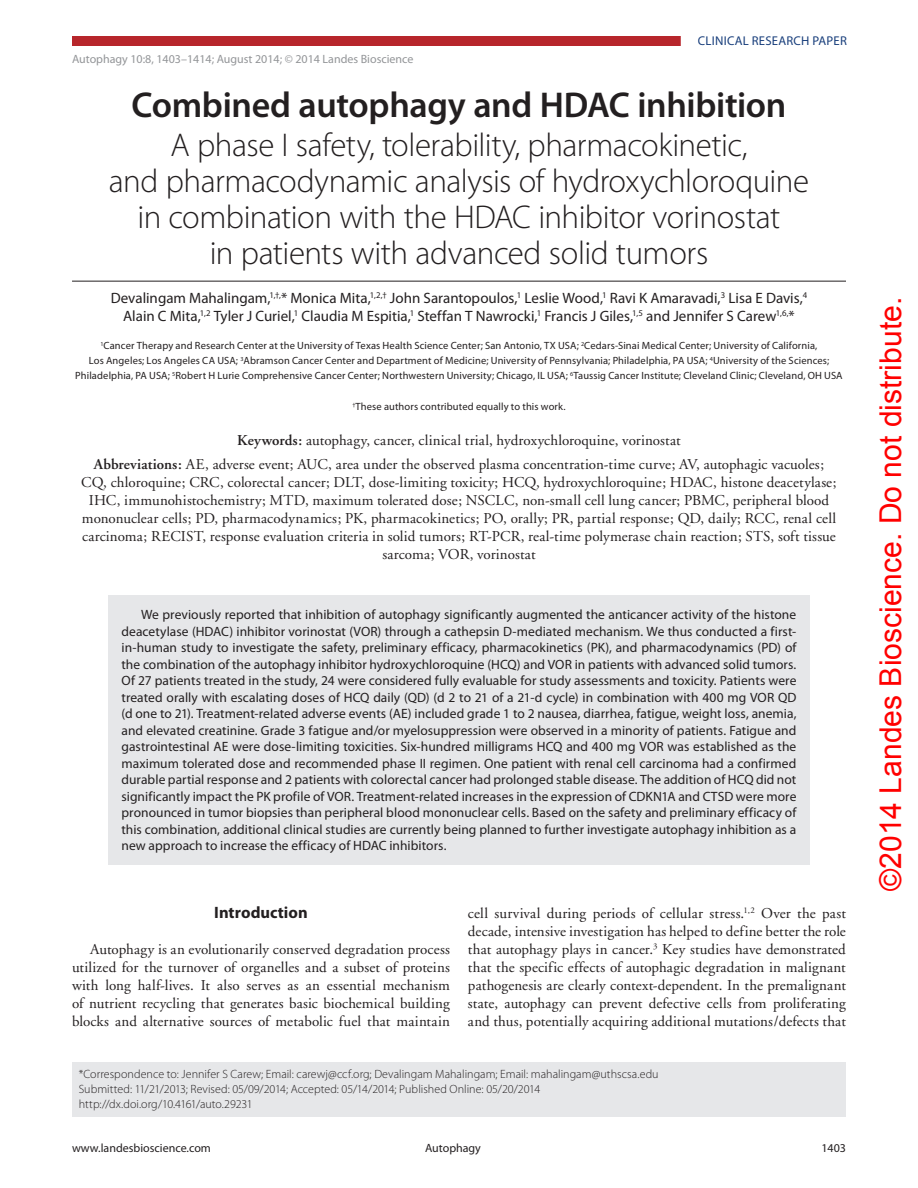
<style>
.page{position:relative;width:918px;height:1188px;background:#fff}
.page>*{position:absolute;margin:0;border:0;box-sizing:border-box;transform-origin:0 0}
.t1{font:600 36px "Myriad Pro";letter-spacing:-.01em;color:#231f20}
.t2{font:300 33px/36px "Myriad Pro";letter-spacing:-.015em;color:#231f20;text-align:center}
.t3{font:30.15px "Arial";color:#f00}
.t4{font:700 16.5px "Myriad Pro";color:#231f20}
.t5{font:15px/18px "Adobe Garamond";letter-spacing:.01em;color:#231f20;text-align:justify}
.t6{font:15px/18px "Myriad Pro";color:#231f20;text-align:center}
.t7{font:13.5px/16.5px "Myriad Pro";letter-spacing:.005em;color:#231f20;text-align:justify}
.t8{font:12.75px "Myriad Pro";letter-spacing:.02em;color:#193f7c}
.t9{font:300 12px/15px "Myriad Pro";color:#231f20}
.t10{font:12px "Myriad Pro";color:#939598}
.t11{font:12px "Myriad Pro";color:#231f20}
.t12{font:10.5px "Myriad Pro";letter-spacing:.015em;color:#231f20}
.s1{font-weight:600}
</style>
<div class="page">
<div style="left:72px;top:36px;width:774px;height:10px;background:#b7262b"></div>
<div style="left:680px;top:36px;width:166px;height:10px;background:#fff"></div>
<div style="left:72px;top:1062px;width:774px;height:55px;background:#e6e7e9"></div>
<hr style="left:72px;top:281px;width:774px;height:1px;background:#231f20">
<div style="left:108px;top:596px;width:702px;height:269px;background:#e6e7e9"></div>
<p class="t10" style="left:72px;top:52px;width:343px">Autophagy 10:8, 1403–1414; August 2014; © 2014 Landes Bioscience</p>
<p class="t8" style="left:698px;top:32px;width:148px">Clinical Research Paper</p>
<h1 class="t1" style="left:131px;top:82px;width:657px">Combined autophagy and HDAC inhibition</h1>
<h2 class="t2" style="left:109px;top:126px;width:702px">A phase I safety, tolerability, pharmacokinetic,<br>and pharmacodynamic analysis of hydroxychloroquine in combination with the HDAC inhibitor vorinostat<br>in patients with advanced solid tumors</h2>
<p class="t6" style="left:111px;top:288px;width:698px">Devalingam Mahalingam,<sup>1,†,</sup>* Monica Mita,<sup>1,2,†</sup> John Sarantopoulos,<sup>1</sup> Leslie Wood,<sup>1</sup> Ravi K Amaravadi,<sup>3</sup> Lisa E Davis,<sup>4<br></sup>Alain C Mita,<sup>1,2</sup> Tyler J Curiel,<sup>1</sup> Claudia M Espitia,<sup>1</sup> Steffan T Nawrocki,<sup>1</sup> Francis J Giles,<sup>1,5</sup> and Jennifer S Carew<sup>1,6,</sup>*</p>
<p class="t12" style="left:101px;top:339px;width:718px"><sup>1</sup>Cancer Therapy and Research Center at the University of Texas H ealth Science Center; San Antonio, TX USA ; <sup>2</sup>Cedars-Sinai Medical Center; University of California,</p>
<p class="t12" style="left:89px;top:354px;width:742px">Los Angeles; Los Angeles CA USA ; <sup>3</sup>Abramson Cancer Center and Department of Medicine; University of Pennsylvania; Philadelphia, PA USA ; <sup>4</sup>University of the Sciences;</p>
<p class="t12" style="left:75px;top:369px;width:759px">Philadelphia, PA USA ; <sup>5</sup>Robert H Lurie Comprehensive Cancer Center; Northwestern University; Chicago, IL USA ; <sup>6</sup>Taussig Cancer Institute; Cleveland Clinic; Cleveland, OH USA</p>
<p class="t12" style="left:352px;top:400px;width:215px"><sup>†</sup>These authors contributed equally to this work.</p>
<p class="t5" style="left:94px;top:428px;width:732px;line-height:24.8px;text-align:center"><span class="s1">Keywords:</span> autophagy, cancer, clinical trial, hydroxychloroquine, vorinostat<br><span class="s1">Abbreviations:</span> AE, adverse event; AUC, area under the observed plasma concentration-time curve; AV, autophagic vacuoles;</p>
<p class="t5" style="left:81px;top:474px;width:757px;text-align:center">CQ, chloroquine; CRC, colorectal cancer; DLT, dose-limiting toxicity; HCQ, hydroxychloroquine; HDAC, histone deacetylase; IHC, immunohistochemistry; MTD, maximum tolerated dose; NSCLC, non-small cell lung cancer; PBMC, peripheral blood mononuclear cells; PD, pharmacodynamics; PK, pharmacokinetics; PO, orally; PR, partial response; QD, daily; RCC, renal cell carcinoma; RECIST, response evaluation criteria in solid tumors; RT-PCR, real-time polymerase chain reaction; STS, soft tissue sarcoma; VOR, vorinostat</p>
<p class="t7" style="left:121px;top:606px;width:677px;text-indent:20px">We previously reported that inhibition of autophagy significantly augmented the anticancer activity of the histone deacetylase (HDAC) inhibitor vorinostat (VOR) through a cathepsin D-mediated mechanism. We thus conducted a first&shy;in-human study to investigate the safety, preliminary efficacy, pharmacokinetics (PK), and pharmacodynamics (PD) of the combination of the autophagy inhibitor hydroxychloroquine (HCQ) and VOR in patients with advanced solid tumors.<br>Of 27 patients treated in the study, 24 were considered fully evaluable for study assessments and toxicity. Patients were treated orally with escalating doses of H CQ daily (QD) (d 2 to 21 of a 21-d cycle) in combination with 400 mg VOR QD (d one to 21). Treatment-related adverse events (AE) included grade 1 to 2 nausea, diarrhea, fatigue, weight loss, anemia, and elevated creatinine. Grade 3 fatigue and/or myelosuppression were observed in a minority of patients. Fatigue and gastrointestinal AE were dose-limiting toxicities. Six-hundred milligrams HCQ and 400 mg VOR was established as the maximum tolerated dose and recommended phase II regimen. One patient with renal cell carcinoma had a confirmed durable partial response and 2 patients with colorectal cancer had prolonged stable disease. The addition of H CQ did not significantly impact the PK profile of VOR. Treatment-related increases in the expression of CDKN1A and CTSD were more pronounced in tumor biopsies than peripheral blood mononuclear cells. Based on the safety and preliminary efficacy of this combination, additional clinical studies are currently being planned to further investigate autophagy inhibition as a new approach to increase the efficacy of HDAC inhibitors.</p>
<p class="t4" style="left:214px;top:902px;width:95px">Introduction</p>
<p class="t5" style="left:72px;top:941px;width:379px;text-indent:18px">Autophagy is an evolutionarily conserved degradation process utilized for the turnover of organelles and a subset of proteins with long half-lives. It also serves as an essential mechanism of nutrient recycling that generates basic biochemical building blocks and alternative sources of metabolic fuel that maintain</p>
<p class="t5" style="left:468px;top:905px;width:379px">cell survival during periods of cellular stress.<sup>1,2</sup> Over the past decade, intensive investigation has helped to define better the role that autophagy plays in cancer.<sup>3</sup> Key studies have demonstrated that the specific effects of autophagic degradation in malignant pathogenesis are clearly context-dependent. In the premalignant state, autophagy can prevent defective cells from proliferating and thus, potentially acquiring additional mutations/defects that</p>
<p class="t9" style="left:79px;top:1066px;width:581px">*Correspondence to: Jennifer S Carew; Email: carewj@ccf.org; Devalingam Mahalingam; Email: mahalingam@uthscsa.edu<br>Submitted: 11/21/2013; Revised: 05/09/2014; Accepted: 05/14/2014; Published Online: 05/20/2014 http://dx.doi.org/10.4161/auto.29231</p>
<p class="t11" style="left:72px;top:1141px;width:251px">www.landesbioscience.com A</p>
<p class="t11" style="left:432px;top:1141px;width:50px">utophagy</p>
<p class="t11" style="left:821px;top:1141px;width:26px">1403</p>
<h3 class="t3" style="left:871px;top:891px;width:595px;rotate:-90deg">©2014 Landes Bioscience. Do not distribute.</h3>
</div>
